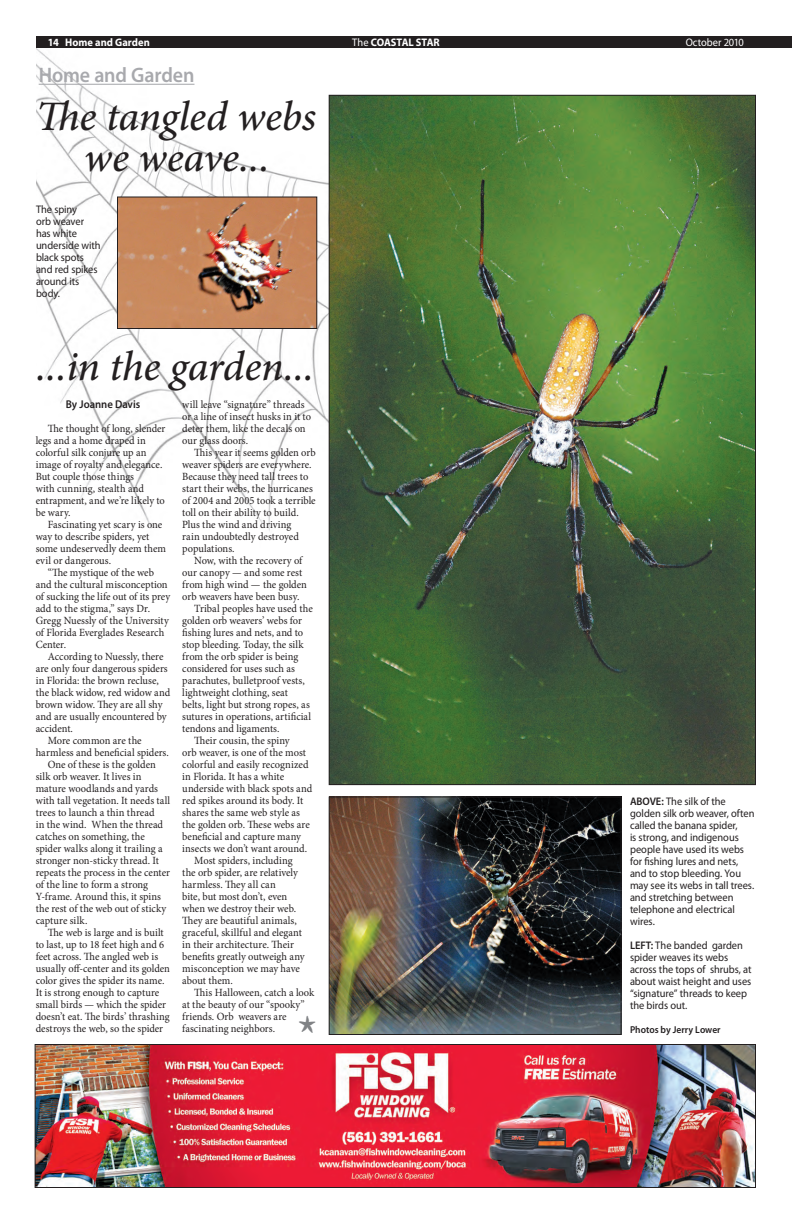
<style>
.page{position:relative;width:792px;height:1224px;background:#fff}
.page>*{position:absolute;margin:0;border:0;box-sizing:border-box;transform-origin:0 0}
.t1{font:italic 500 42px "Minion Pro";letter-spacing:-.005em;color:#231f20}
.t2{font:600 21px "Myriad Pro";letter-spacing:-.005em;color:#a8a9ad;scale:.95 1}
.Body_text_11_minion{font:18px "Altemus Stars Two";color:#808285;scale:.95 1}
.Body_text_11_minion-2{font:600 11.3px "Myriad Pro";letter-spacing:-.005em;color:#231f20;scale:.95 1}
.Body_text_11_minion-3{font:11px/12px "Minion Pro";color:#231f20;scale:.95 1}
.Photo_caption_Myriad{font:11px/12px "Myriad Pro";letter-spacing:-.005em;color:#231f20;scale:.95 1}
.Calendar_10_Cond_par{font:700 11px "Myriad Pro";color:#fff;scale:.95 1}
.Calendar_10_Cond_par-2{font:11px "Myriad Pro";color:#fff;scale:.95 1}
.Photo_caption_Myriad-2{font:600 10px "Myriad Pro";color:#231f20;scale:.95 1}
.s1{font-weight:400}
.s2{font-weight:600}
</style>
<div class="page">
<img style="left:36px;top:48px;width:471px;height:582px">
<div style="left:756px;top:36px;width:36px;height:12px;background:#231f20"></div>
<div style="left:36px;top:36px;width:720px;height:12px;background:#231f20"></div>
<img style="left:331px;top:97px;width:423px;height:686px">
<img style="left:331px;top:798px;width:289px;height:235px">
<div style="left:329px;top:796px;width:293px;height:239px;border:1px solid #231f20"></div>
<hr style="left:39px;top:84px;width:155px;height:1px;background:#a8a9ad">
<img style="left:119px;top:198px;width:196px;height:129px">
<div style="left:117px;top:196px;width:200px;height:133px;border:1px solid #231f20"></div>
<img style="left:37px;top:1046px;width:717px;height:140px">
<div style="left:35px;top:1044px;width:721px;height:144px;border:1px solid #231f20"></div>
<p class="Calendar_10_Cond_par" style="left:48px;top:35px;width:109px">14 Home and Garden</p>
<p class="Calendar_10_Cond_par" style="left:352px;top:35px;width:93px"><span class="s1">The</span> COASTAL STAR</p>
<p class="Calendar_10_Cond_par-2" style="left:686px;top:35px;width:63px">October 2010</p>
<p class="t2" style="left:39px;top:62px;width:166px">Home and Garden</p>
<p class="t1" style="left:36px;top:87px;width:281px">The tangled webs</p>
<p class="t1" style="left:84px;top:128px;width:187px">we weave...</p>
<p class="Photo_caption_Myriad" style="left:36px;top:203px;width:70px">The spiny<br>orb weaver has white underside with black spots and red spikes around its body.</p>
<p class="t1" style="left:36px;top:337px;width:279px">...in the garden...</p>
<p class="Body_text_11_minion-2" style="left:66px;top:397px;width:80px">By Joanne Davis</p>
<p class="Body_text_11_minion-3" style="left:36px;top:423px;width:138px;text-indent:12px">The thought of long, slender legs and a home draped in colorful silk conjure up an image of royalty and elegance.<br>But couple those things<br>with cunning, stealth and entrapment, and we’re likely to be wary.</p>
<p class="Body_text_11_minion-3" style="left:36px;top:519px;width:139px;text-indent:12px">Fascinating yet scary is one way to describe spiders, yet some undeservedly deem them evil or dangerous.</p>
<p class="Body_text_11_minion-3" style="left:36px;top:567px;width:143px;text-indent:12px">“The mystique of the web and the cultural misconception of sucking the life out of its prey add to the stigma,” says Dr.<br>Gregg Nuessly of the University of Florida Everglades Research<br>Center.</p>
<p class="Body_text_11_minion-3" style="left:36px;top:651px;width:143px;text-indent:12px">According to Nuessly, there are only four dangerous spiders in Florida: the brown recluse, the black widow, red widow and brown widow. They are all shy and are usually encountered by accident.</p>
<p class="Body_text_11_minion-3" style="left:36px;top:735px;width:142px;text-indent:12px">More common are the harmless and beneficial spiders.</p>
<p class="Body_text_11_minion-3" style="left:36px;top:759px;width:143px;text-indent:12px">One of these is the golden silk orb weaver. It lives in mature woodlands and yards with tall vegetation. It needs tall trees to launch a thin thread<br>in the wind. When the thread catches on something, the spider walks along it trailing a stronger non-sticky thread. It repeats the process in the center of the line to form a strong<br>Y-frame. Around this, it spins the rest of the web out of sticky capture silk.</p>
<p class="Body_text_11_minion-3" style="left:36px;top:927px;width:143px;text-indent:12px">The web is large and is built to last, up to 18 feet high and 6 feet across. The angled web is usually off-center and its golden color gives the spider its name.<br>It is strong enough to capture small birds — which the spider doesn’t eat. The birds’ thrashing destroys the web, so the spider</p>
<p class="Body_text_11_minion-3" style="left:182px;top:399px;width:137px">will leave “signature” threads or a line of insect husks in it to deter them, like the decals on our glass doors.</p>
<p class="Body_text_11_minion-3" style="left:182px;top:447px;width:142px;text-indent:12px">This year it seems golden orb weaver spiders are everywhere.<br>Because they need tall trees to start their webs, the hurricanes of 2004 and 2005 took a terrible toll on their ability to build.<br>Plus the wind and driving<br>rain undoubtedly destroyed populations.</p>
<p class="Body_text_11_minion-3" style="left:182px;top:555px;width:133px;text-indent:12px">Now, with the recovery of our canopy — and some rest from high wind — the golden orb weavers have been busy.</p>
<p class="Body_text_11_minion-3" style="left:182px;top:603px;width:139px;text-indent:12px">Tribal peoples have used the golden orb weavers’ webs for fishing lures and nets, and to stop bleeding. Today, the silk from the orb spider is being considered for uses such as parachutes, bulletproof vests, lightweight clothing, seat<br>belts, light but strong ropes, as sutures in operations, artificial tendons and ligaments.</p>
<p class="Body_text_11_minion-3" style="left:182px;top:735px;width:138px;text-indent:12px">Their cousin, the spiny<br>orb weaver, is one of the most colorful and easily recognized in Florida. It has a white underside with black spots and red spikes around its body. It shares the same web style as the golden orb. These webs are beneficial and capture many insects we don’t want around.</p>
<p class="Body_text_11_minion-3" style="left:182px;top:855px;width:130px;text-indent:12px">Most spiders, including the orb spider, are relatively harmless. They all can<br>bite, but most don’t, even when we destroy their web.<br>They are beautiful animals, graceful, skillful and elegant in their architecture. Their benefits greatly outweigh any misconception we may have about them.</p>
<p class="Body_text_11_minion-3" style="left:182px;top:987px;width:141px;text-indent:12px">This Halloween, catch a look at the beauty of our “spooky” friends. Orb weavers are fascinating neighbors.</p>
<p class="Body_text_11_minion" style="left:299px;top:1015px;width:20px">Ú</p>
<p class="Photo_caption_Myriad" style="left:630px;top:795px;width:133px"><span class="s2">ABOVE:</span> The silk of the golden silk orb weaver, often called the banana spider,<br>is strong, and indigenous people have used its webs for fishing lures and nets, and to stop bleeding. You may see its webs in tall trees. and stretching between telephone and electrical wires.</p>
<p class="Photo_caption_Myriad" style="left:630px;top:939px;width:130px"><span class="s2">LEFT:</span> The banded garden spider weaves its webs across the tops of shrubs, at about waist height and uses “signature” threads to keep</p>
<p class="Photo_caption_Myriad" style="left:630px;top:999px;width:62px">the birds out.</p>
<p class="Photo_caption_Myriad-2" style="left:630px;top:1024px;width:97px">Photos by Jerry Lower</p>
</div>
